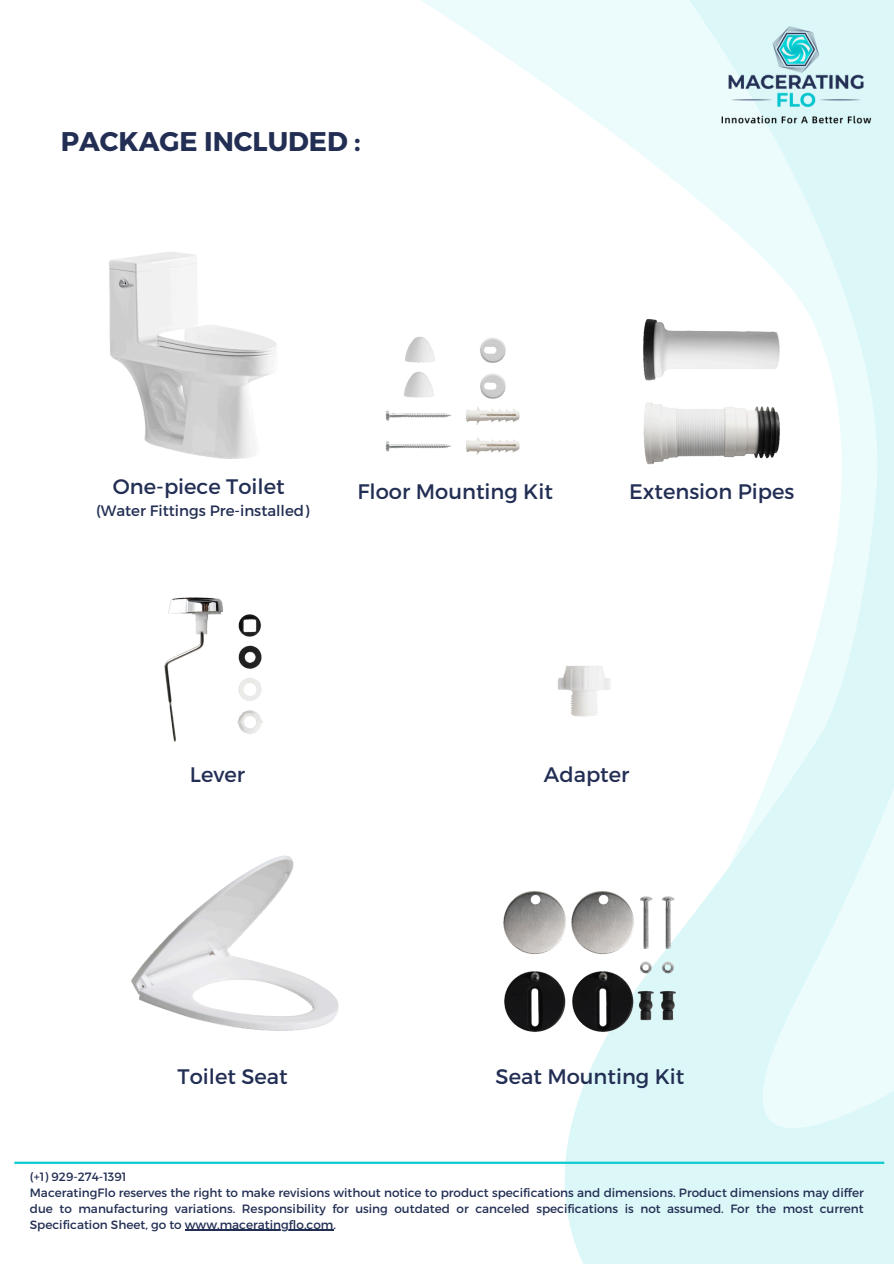
<style>
.page{position:relative;width:894px;height:1264px;background:#fff}
.page>*{position:absolute;margin:0;border:0;box-sizing:border-box;transform-origin:0 0}
.t1{font:700 27px "Montserrat";color:#222e53}
.t2{font:21px "Montserrat";color:#222e53}
.t3{font:15px "Montserrat";color:#222e53}
.t4{font:12px/16px "Montserrat";color:#222e53;text-align:justify}
</style>
<div class="page">
<svg style="left:421px;top:0;width:255px;height:181px"></svg>
<svg style="left:676px;top:0;width:217px;height:540px"></svg>
<svg style="left:425px;top:540px;width:468px;height:723px"></svg>
<svg style="left:676px;top:723px;width:217px;height:508px;background:#e3f8f9"></svg>
<img style="left:696px;top:0;width:197px;height:179px">
<hr style="left:14px;top:1161px;width:869px;height:2px;background:#0fcbd1">
<img style="left:549px;top:647px;width:70px;height:81px">
<img style="left:164px;top:597px;width:99px;height:145px">
<img style="left:131px;top:855px;width:208px;height:176px">
<img style="left:501px;top:872px;width:178px;height:178px">
<hr style="left:185px;top:1229px;width:148px;height:1px;background:#222e53">
<img style="left:385px;top:409px;width:135px;height:16px">
<img style="left:643px;top:291px;width:165px;height:195px">
<img style="left:405px;top:337px;width:30px;height:22px">
<img style="left:477px;top:337px;width:29px;height:72px">
<img style="left:404px;top:359px;width:31px;height:39px">
<img style="left:385px;top:437px;width:135px;height:18px">
<img style="left:109px;top:252px;width:168px;height:207px">
<p class="t1" style="left:61px;top:124px;width:301px">PACKAGE INCLUDED :</p>
<h3 class="t2" style="left:113px;top:472px;width:173px">One-piece Toilet</h3>
<h2 class="t2" style="left:357px;top:478px;width:197px">Floor Mounting Kit</h2>
<p class="t2" style="left:629px;top:478px;width:167px">Extension Pipes</p>
<p class="t3" style="left:96px;top:501px;width:215px">(Water Fittings Pre-installed)</p>
<p class="t2" style="left:190px;top:760px;width:57px">Lever</p>
<p class="t2" style="left:543px;top:760px;width:87px">Adapter</p>
<h1 class="t2" style="left:177px;top:1062px;width:111px">Toilet Seat</h1>
<h2 class="t2" style="left:495px;top:1062px;width:190px">Seat Mounting Kit</h2>
<h2 class="t4" style="left:30px;top:1167px;width:98px">(+1) 929-274-1391</h2>
<p class="t4" style="left:30px;top:1183px;width:835px">MaceratingFlo reserves the right to make revisions without notice to product specifications and dimensions. Product dimensions may differ due to manufacturing variations. Responsibility for using outdated or canceled specifications is not assumed. For the most current Specification Sheet, go to www.maceratingflo.com.</p>
</div>
